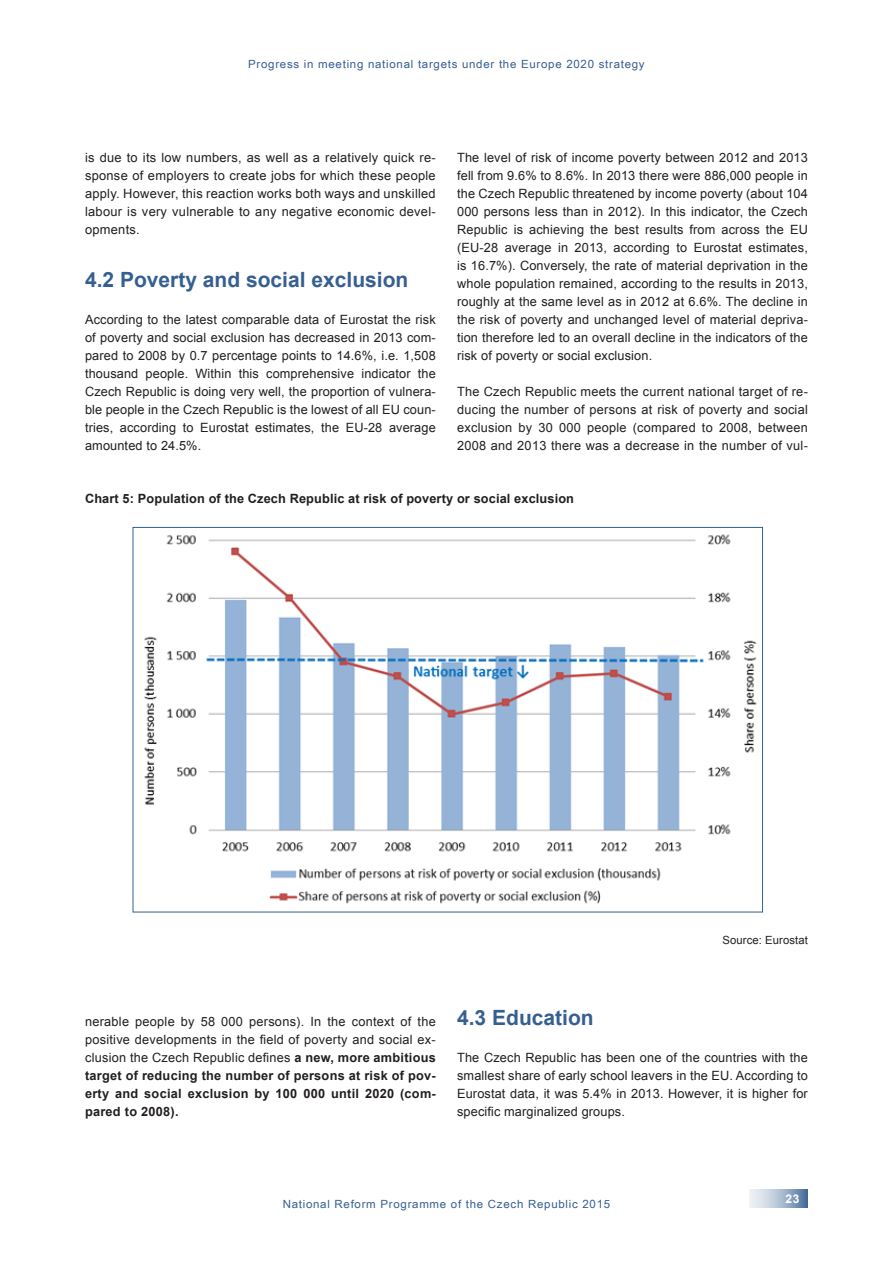
<style>
.page{position:relative;width:893px;height:1263px;background:#fff}
.page>*{position:absolute;margin:0;border:0;box-sizing:border-box;transform-origin:0 0}
._2_2{font:700 21px "Arial";color:#365f91}
.základ{font:12.75px/18px "Arial";letter-spacing:.015em;color:#231f20;text-align:justify}
.tab_nadpis{font:700 12.75px "Arial";letter-spacing:.01em;color:#231f20}
.t1{font:700 12px "Arial";color:#fff}
.záhlaví{font:11.25px "Arial Narrow";letter-spacing:.05em;color:#365f91;scale:1.25 1}
.tab_zdroj{font:11.25px "Arial";letter-spacing:.01em;color:#231f20}
.s1{font-weight:700}
</style>
<div class="page">
<svg style="left:749px;top:1189px;width:59px;height:19px"></svg>
<img style="left:144px;top:534px;width:613px;height:370px">
<p class="záhlaví" style="left:248px;top:56px;width:319px">Progress in meeting national targets under the Europe 2020 strategy</p>
<p class="základ" style="left:85px;top:149px;width:352px">is due to its low numbers, as well as a relatively quick re&shy;sponse of employers to create jobs for which these people apply. However, this reaction works both ways and unskilled labour is very vulnerable to any negative economic devel&shy;opments.</p>
<p class="_2_2" style="left:85px;top:265px;width:325px">4.2 Poverty and social exclusion</p>
<p class="základ" style="left:85px;top:311px;width:352px">According to the latest comparable data of Eurostat the risk of poverty and social exclusion has decreased in 2013 com&shy;pared to 2008 by 0.7 percentage points to 14.6%, i.e. 1,508 thousand people. Within this comprehensive indicator the Czech Republic is doing very well, the proportion of vulnera&shy;ble people in the Czech Republic is the lowest of all EU coun&shy;tries, according to Eurostat estimates, the EU-28 average amounted to 24.5%.</p>
<p class="základ" style="left:457px;top:149px;width:352px">The level of risk of income poverty between 2012 and 2013 fell from 9.6% to 8.6%. In 2013 there were 886,000 people in the Czech Republic threatened by income poverty (about 104<br>000 persons less than in 2012). In this indicator, the Czech Republic is achieving the best results from across the EU (EU-28 average in 2013, according to Eurostat estimates, is 16.7%). Conversely, the rate of material deprivation in the whole population remained, according to the results in 2013, roughly at the same level as in 2012 at 6.6%. The decline in the risk of poverty and unchanged level of material depriva&shy;tion therefore led to an overall decline in the indicators of the risk of poverty or social exclusion.</p>
<p class="základ" style="left:457px;top:383px;width:352px">The Czech Republic meets the current national target of re&shy;ducing the number of persons at risk of poverty and social exclusion by 30 000 people (compared to 2008, between 2008 and 2013 there was a decrease in the number of vul-</p>
<p class="tab_nadpis" style="left:85px;top:490px;width:491px">Chart 5: Population of the Czech Republic at risk of poverty or social exclusion</p>
<p class="tab_zdroj" style="left:722px;top:932px;width:87px">Source: Eurostat</p>
<p class="základ" style="left:85px;top:1013px;width:352px">nerable people by 58 000 persons). In the context of the positive developments in the field of poverty and social ex&shy;clusion the Czech Republic defines <span class="s1">a new, more ambitious target of reducing the number of persons at risk of pov&shy;erty and social exclusion by 100 000 until 2020 (com&shy;pared to 2008).</span></p>
<p class="_2_2" style="left:457px;top:1003px;width:138px">4.3 Education</p>
<p class="základ" style="left:457px;top:1049px;width:352px">The Czech Republic has been one of the countries with the smallest share of early school leavers in the EU. According to Eurostat data, it was 5.4% in 2013. However, it is higher for specific marginalized groups.</p>
<p class="záhlaví" style="left:283px;top:1195px;width:263px">National Reform Programme of the Czech Republic 2015</p>
<p class="t1" style="left:785px;top:1191px;width:15px">23</p>
</div>
